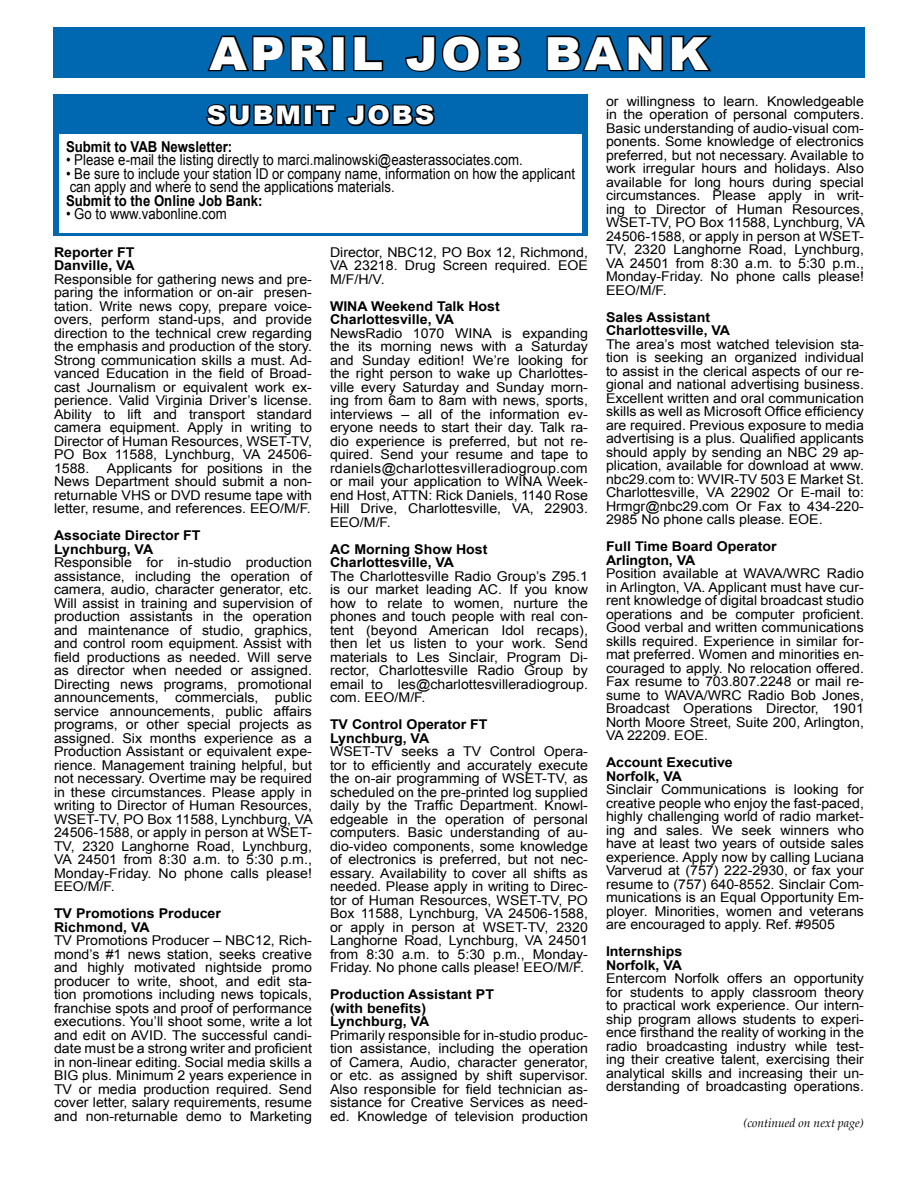
<style>
.page{position:relative;width:918px;height:1188px;background:#fff}
.page>*{position:absolute;margin:0;border:0;box-sizing:border-box;transform-origin:0 0}
.t1{font:900 45.6px "Arial";letter-spacing:.07em;color:#fff;scale:1.05 1}
.t2{font:900 25.65px "Arial";letter-spacing:.07em;color:#fff;scale:1.05 1}
.t3{font:italic 18px "Century Old Style Std";color:#fff}
.t4{font:15px/13.5px "Arial";color:#000;scale:.88 1}
.t5{font:700 15px "Arial";color:#000;scale:.88 1}
.t6{font:13.5px/13.5px "Arial";color:#000;text-align:justify;scale:1.05 1}
.t7{font:700 13.5px/13.5px "Arial";color:#000;scale:1.05 1}
.t8{font:italic 12px "Palatino";color:#000}
</style>
<div class="page">
<div style="left:53px;top:94px;width:535px;height:142px;background:#0067b1"></div>
<svg style="left:206px;top:104px;width:95px;height:23px"></svg>
<div style="left:304px;top:104px;width:9px;height:22px;border:3px solid #000"></div>
<svg style="left:314px;top:104px;width:22px;height:22px"></svg>
<svg style="left:346px;top:104px;width:89px;height:23px"></svg>
<div style="left:59px;top:134px;width:523px;height:98px;background:#fff"></div>
<div style="left:53px;top:28px;width:812px;height:50px;background:#0067b1"></div>
<svg style="left:207px;top:35px;width:121px;height:37px"></svg>
<div style="left:331px;top:36px;width:14px;height:35px;border:3px solid #000"></div>
<svg style="left:353px;top:35px;width:31px;height:37px"></svg>
<svg style="left:405px;top:35px;width:117px;height:37px"></svg>
<svg style="left:546px;top:35px;width:166px;height:37px"></svg>
<h3 class="t3" style="left:90px;top:29px;width:383px">VIRGINIA ASSOCIATION OF BROADCASTERS</h3>
<h1 class="t1" style="left:210px;top:28px;width:71px">April</h1>
<h1 class="t1" style="left:406px;top:28px;width:290px">JOB BANK</h1>
<h2 class="t2" style="left:207px;top:101px;width:218px">SUBMIT JOBS</h2>
<p class="t5" style="left:66px;top:136px;width:190px">Submit to VAB Newsletter:</p>
<p class="t4" style="left:66px;top:153px;width:520px">• Please e-mail the listing directly to marci.malinowski@easterassociates.com.</p>
<p class="t4" style="left:66px;top:167px;width:580px">• Be sure to include your station ID or company name, information on how the applicant can apply and where to send the applications materials.</p>
<p class="t5" style="left:66px;top:190px;width:225px">Submit to the Online Job Bank:</p>
<p class="t4" style="left:66px;top:207px;width:184px">• Go to www.vabonline.com</p>
<p class="t7" style="left:54px;top:246px;width:79px">Reporter FT<br>Danville, VA</p>
<p class="t6" style="left:54px;top:273px;width:247px">Responsible for gathering news and pre&shy;paring the information or on-air presen&shy;tation. Write news copy, prepare voice&shy;overs, perform stand-ups, and provide direction to the technical crew regarding the emphasis and production of the story.<br>Strong communication skills a must. Ad&shy;vanced Education in the field of Broad&shy;cast Journalism or equivalent work ex&shy;perience. Valid Virginia Driver’s license.<br>Ability to lift and transport standard camera equipment. Apply in writing to Director of Human Resources, WSET-TV, PO Box 11588, Lynchburg, VA 24506- 1588.</p>
<p class="t6" style="left:54px;top:462px;width:247px;text-indent:53px">Applicants for positions in the News Department should submit a non&shy;returnable VHS or DVD resume tape with letter, resume, and references. EEO/M/F.</p>
<p class="t7" style="left:54px;top:529px;width:141px">Associate Director FT<br>Lynchburg, VA</p>
<p class="t6" style="left:54px;top:556px;width:248px">Responsible for in-studio production assistance, including the operation of camera, audio, character generator, etc.<br>Will assist in training and supervision of production assistants in the operation and maintenance of studio, graphics, and control room equipment. Assist with field productions as needed. Will serve as director when needed or assigned.<br>Directing news programs, promotional announcements, commercials, public service announcements, public affairs programs, or other special projects as assigned. Six months experience as a Production Assistant or equivalent expe&shy;rience. Management training helpful, but not necessary. Overtime may be required in these circumstances. Please apply in writing to Director of Human Resources, WSET-TV, PO Box 11588, Lynchburg, VA 24506-1588, or apply in person at WSET-TV, 2320 Langhorne Road, Lynchburg, VA 24501 from 8:30 a.m. to 5:30 p.m., Monday-Friday. No phone calls please!<br>EEO/M/F.</p>
<p class="t7" style="left:54px;top:907px;width:161px">TV Promotions Producer<br>Richmond, VA</p>
<p class="t6" style="left:54px;top:934px;width:247px">TV Promotions Producer – NBC12, Rich&shy;mond’s #1 news station, seeks creative and highly motivated nightside promo producer to write, shoot, and edit sta&shy;tion promotions including news topicals, franchise spots and proof of performance executions. You’ll shoot some, write a lot and edit on AVID. The successful candi&shy;date must be a strong writer and proficient in non-linear editing. Social media skills a BIG plus. Minimum 2 years experience in TV or media production required. Send cover letter, salary requirements, resume and non-returnable demo to Marketing</p>
<p class="t6" style="left:330px;top:246px;width:247px">Director, NBC12, PO Box 12, Richmond, VA 23218. Drug Screen required. EOE M/F/H/V.</p>
<p class="t7" style="left:330px;top:300px;width:163px">WINA Weekend Talk Host<br>Charlottesville, VA</p>
<p class="t6" style="left:330px;top:327px;width:247px">NewsRadio 1070 WINA is expanding the its morning news with a Saturday and Sunday edition! We’re looking for the right person to wake up Charlottes&shy;ville every Saturday and Sunday morn&shy;ing from 6am to 8am with news, sports, interviews – all of the information ev&shy;eryone needs to start their day. Talk ra&shy;dio experience is preferred, but not re&shy;quired. Send your resume and tape to rdaniels@charlottesvilleradiogroup.com or mail your application to WINA Week&shy;end Host, ATTN: Rick Daniels, 1140 Rose Hill Drive, Charlottesville, VA, 22903.<br>EEO/M/F.</p>
<p class="t7" style="left:330px;top:543px;width:151px">AC Morning Show Host<br>Charlottesville, VA</p>
<p class="t6" style="left:330px;top:570px;width:247px">The Charlottesville Radio Group’s Z95.1 is our market leading AC. If you know how to relate to women, nurture the phones and touch people with real con&shy;tent (beyond American Idol recaps), then let us listen to your work. Send materials to Les Sinclair, Program Di&shy;rector, Charlottesville Radio Group by email to les@charlottesvilleradiogroup. com. EEO/M/F.</p>
<p class="t7" style="left:330px;top:718px;width:152px">TV Control Operator FT<br>Lynchburg, VA</p>
<p class="t6" style="left:330px;top:745px;width:247px">WSET-TV seeks a TV Control Opera&shy;tor to efficiently and accurately execute the on-air programming of WSET-TV, as scheduled on the pre-printed log supplied daily by the Traffic Department. Knowl&shy;edgeable in the operation of personal computers. Basic understanding of au&shy;dio-video components, some knowledge of electronics is preferred, but not nec&shy;essary. Availability to cover all shifts as needed. Please apply in writing to Direc&shy;tor of Human Resources, WSET-TV, PO Box 11588, Lynchburg, VA 24506-1588, or apply in person at WSET-TV, 2320<br>Langhorne Road, Lynchburg, VA 24501 from 8:30 a.m. to 5:30 p.m., Monday-Friday. No phone calls please! EEO/M/F.</p>
<p class="t7" style="left:330px;top:988px;width:158px">Production Assistant PT (with benefits)<br>Lynchburg, VA</p>
<p class="t6" style="left:330px;top:1029px;width:247px">Primarily responsible for in-studio produc&shy;tion assistance, including the operation of Camera, Audio, character generator, or etc. as assigned by shift supervisor.<br>Also responsible for field technician as&shy;sistance for Creative Services as need&shy;ed. Knowledge of television production</p>
<p class="t6" style="left:606px;top:94px;width:248px">or willingness to learn. Knowledgeable in the operation of personal computers.<br>Basic understanding of audio-visual com&shy;ponents. Some knowledge of electronics preferred, but not necessary. Available to work irregular hours and holidays. Also available for long hours during special circumstances. Please apply in writ&shy;ing to Director of Human Resources, WSET-TV, PO Box 11588, Lynchburg, VA 24506-1588, or apply in person at WSET-TV, 2320 Langhorne Road, Lynchburg, VA 24501 from 8:30 a.m. to 5:30 p.m., Monday-Friday. No phone calls please!<br>EEO/M/F.</p>
<p class="t7" style="left:606px;top:311px;width:120px">Sales Assistant<br>Charlottesville, VA</p>
<p class="t6" style="left:606px;top:337px;width:247px">The area’s most watched television sta&shy;tion is seeking an organized individual to assist in the clerical aspects of our re&shy;gional and national advertising business.<br>Excellent written and oral communication skills as well as Microsoft Office efficiency are required. Previous exposure to media advertising is a plus. Qualified applicants should apply by sending an NBC 29 ap&shy;plication, available for download at www. nbc29.com to: WVIR-TV 503 E Market St.<br>Charlottesville, VA 22902 Or E-mail to:<br>Hrmgr@nbc29.com Or Fax to 434-220- 2985 No phone calls please. EOE.</p>
<p class="t7" style="left:606px;top:540px;width:164px">Full Time Board Operator<br>Arlington, VA</p>
<p class="t6" style="left:606px;top:567px;width:247px">Position available at WAVA/WRC Radio in Arlington, VA. Applicant must have cur&shy;rent knowledge of digital broadcast studio operations and be computer proficient.<br>Good verbal and written communications skills required. Experience in similar for&shy;mat preferred. Women and minorities en&shy;couraged to apply. No relocation offered.<br>Fax resume to 703.807.2248 or mail re&shy;sume to WAVA/WRC Radio Bob Jones, Broadcast Operations Director, 1901<br>North Moore Street, Suite 200, Arlington, VA 22209. EOE.</p>
<p class="t7" style="left:606px;top:756px;width:122px">Account Executive<br>Norfolk, VA</p>
<p class="t6" style="left:606px;top:783px;width:247px">Sinclair Communications is looking for creative people who enjoy the fast-paced, highly challenging world of radio market&shy;ing and sales. We seek winners who have at least two years of outside sales experience. Apply now by calling Luciana Varverud at (757) 222-2930, or fax your resume to (757) 640-8552. Sinclair Com&shy;munications is an Equal Opportunity Em&shy;ployer. Minorities, women and veterans are encouraged to apply. Ref. #9505</p>
<p class="t7" style="left:606px;top:945px;width:74px">Internships<br>Norfolk, VA</p>
<p class="t6" style="left:606px;top:972px;width:247px">Entercom Norfolk offers an opportunity for students to apply classroom theory to practical work experience. Our intern&shy;ship program allows students to experi&shy;ence firsthand the reality of working in the radio broadcasting industry while test&shy;ing their creative talent, exercising their analytical skills and increasing their un&shy;derstanding of broadcasting operations.</p>
<p class="t8" style="left:743px;top:1114px;width:122px">(continued on next page)</p>
</div>
